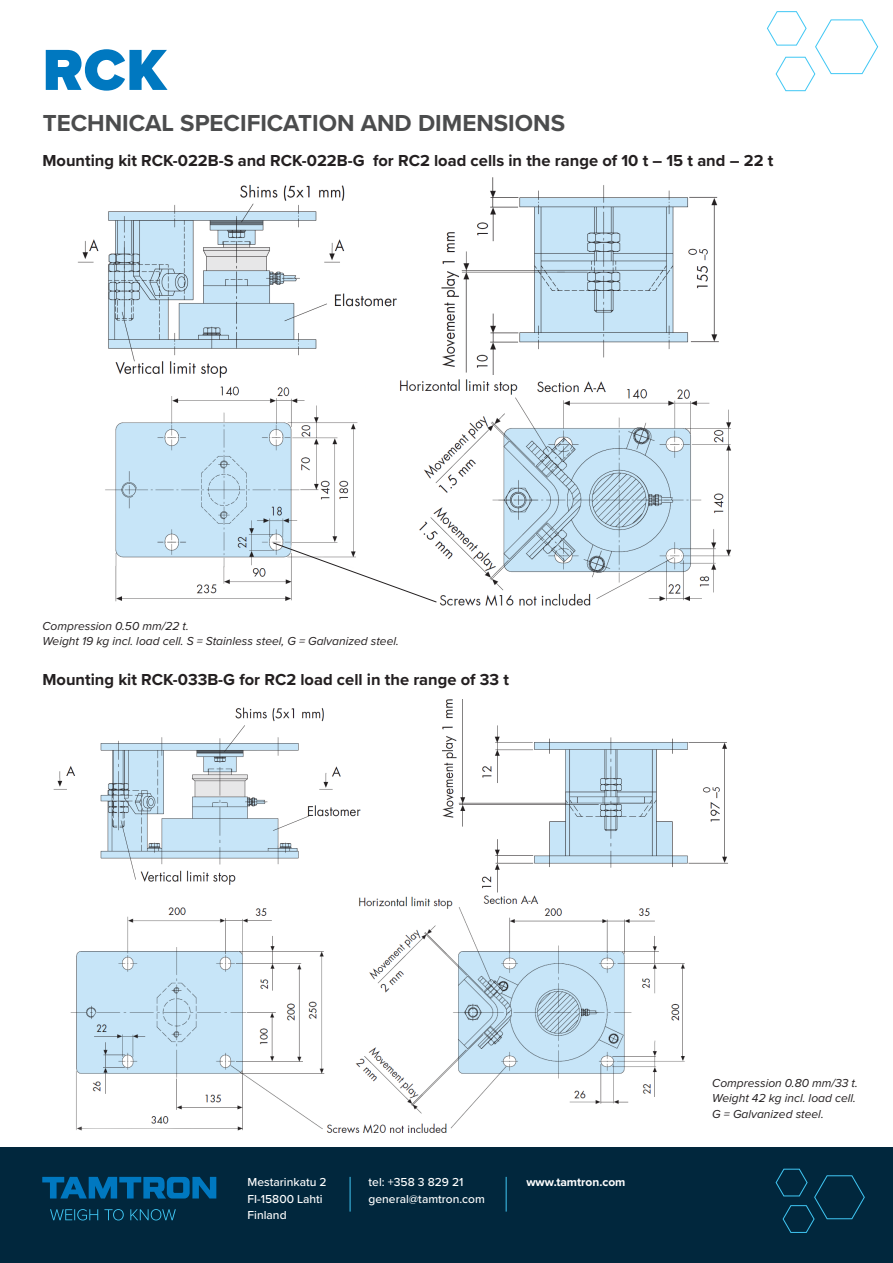
<style>
.page{position:relative;width:893px;height:1263px;background:#fff}
.page>*{position:absolute;margin:0;border:0;box-sizing:border-box;transform-origin:0 0}
.Otsikko_2_pienempi{font:900 60px "Proxima Nova";color:#0078c0}
.Ingressi{font:700 24px "Proxima Nova";color:#4b4c4d}
.Leipis{font:700 16.5px "Proxima Nova";color:#231f20}
.Kursiivi_tarkennus{font:italic 12px "Proxima Nova";color:#231f20}
.t1{font:500 12px "Proxima Nova";color:#fff}
.t2{font:700 12px "Proxima Nova";color:#fff}
</style>
<div class="page">
<svg style="left:767px;top:11px;width:111px;height:80px"></svg>
<div style="left:0;top:1147px;width:893px;height:116px;background:#01273d"></div>
<svg style="left:775px;top:1168px;width:90px;height:65px"></svg>
<svg style="left:42px;top:1177px;width:174px;height:21px"></svg>
<svg style="left:50px;top:1209px;width:126px;height:11px"></svg>
<hr style="left:350px;top:1177px;width:1px;height:34px;background:#40c7f4">
<hr style="left:506px;top:1177px;width:1px;height:34px;background:#40c7f4">
<img style="left:78px;top:184px;width:319px;height:194px">
<img style="left:441px;top:177px;width:278px;height:198px">
<img style="left:105px;top:386px;width:253px;height:216px">
<img style="left:399px;top:379px;width:332px;height:227px">
<svg style="left:272px;top:542px;width:165px;height:61px"></svg>
<img style="left:70px;top:895px;width:615px;height:238px">
<img style="left:443px;top:699px;width:285px;height:194px">
<img style="left:53px;top:707px;width:308px;height:178px">
<p class="Otsikko_2_pienempi" style="left:43px;top:25px;width:125px">RCK</p>
<p class="Ingressi" style="left:43px;top:106px;width:524px">TECHNICAL SPECIFICATION AND DIMENSIONS</p>
<p class="Leipis" style="left:43px;top:148px;width:732px">Mounting kit RCK-022B-S and RCK-022B-G for RC2 load cells in the range of 10 t – 15 t and – 22 t</p>
<p class="Kursiivi_tarkennus" style="left:43px;top:617px;width:148px">Compression 0.50 mm/22 t.</p>
<p class="Kursiivi_tarkennus" style="left:43px;top:632px;width:358px">Weight 19 kg incl. load cell. S = Stainless steel, G = Galvanized steel.</p>
<p class="Leipis" style="left:43px;top:667px;width:468px">Mounting kit RCK-033B-G for RC2 load cell in the range of 33 t</p>
<p class="t1" style="left:248px;top:1173px;width:81px">Mestarinkatu 2</p>
<p class="t1" style="left:248px;top:1190px;width:77px">FI-15800 Lahti</p>
<p class="t1" style="left:248px;top:1206px;width:40px">Finland</p>
<p class="t1" style="left:369px;top:1173px;width:96px">tel: +358 3 829 21</p>
<p class="t1" style="left:369px;top:1190px;width:118px">general@tamtron.com</p>
<p class="t2" style="left:526px;top:1173px;width:101px">www.tamtron.com</p>
<p class="Kursiivi_tarkennus" style="left:712px;top:1074px;width:147px">Compression 0.80 mm/33 t.</p>
<p class="Kursiivi_tarkennus" style="left:712px;top:1089px;width:145px">Weight 42 kg incl. load cell.</p>
<p class="Kursiivi_tarkennus" style="left:712px;top:1104px;width:113px">G = Galvanized steel.</p>
</div>
